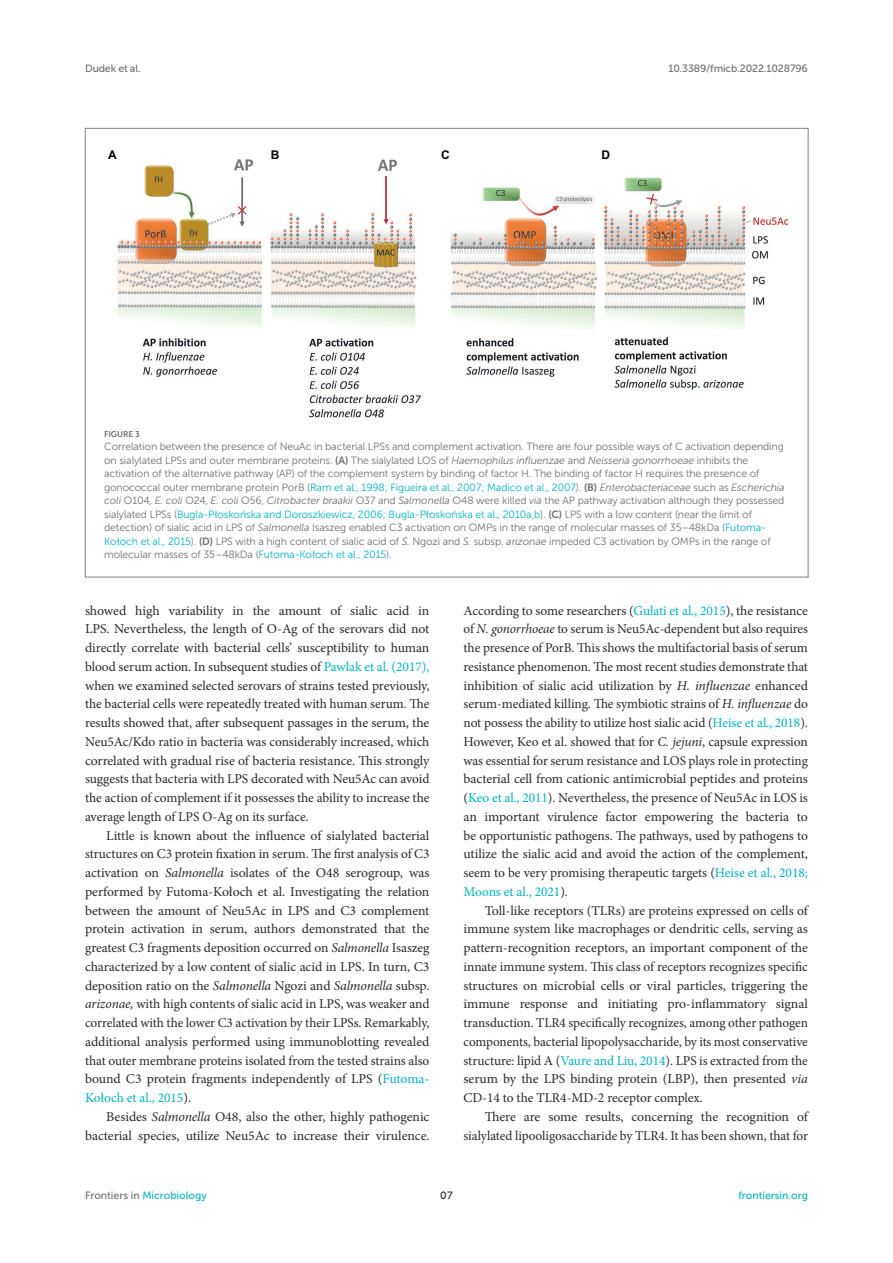
<style>
.page{position:relative;width:893px;height:1263px;background:#fff}
.page>*{position:absolute;margin:0;border:0;box-sizing:border-box;transform-origin:0 0}
.TEXT{font:13.5px/18.8px "Minion Pro";letter-spacing:-.005em;color:#292929;text-align:justify}
.t1{font:700 12px "Arial";color:#000001}
.FIG_LEG{font:10.5px/13.5px "Museo Sans 300";letter-spacing:-.01em;color:#6f6f70}
.t2{font:10.5px "Museo Sans 500";color:#00b3c3}
.t3{font:10.5px "Museo Sans 500";letter-spacing:-.015em;color:#6f6f70}
.t4{font:10.5px "Museo Sans 500";color:#231f20}
.FIG_HD{font:8.25px "Museo Sans 700";letter-spacing:-.01em;color:#6f6f70}
.s1{font-family:"Museo Sans 700"}
.s2{font-style:italic}
.s3{color:#00b3c3}
.s4{color:#6f6f70}
</style>
<div class="page">
<img style="left:117px;top:159px;width:672px;height:259px">
<p class="t3" style="left:85px;top:63px;width:57px">Dudek et al.</p>
<p class="t3" style="left:668px;top:63px;width:141px">10.3389/fmicb.2022.1028796</p>
<p class="t1" style="left:108px;top:147px;width:10px">A</p>
<p class="t1" style="left:271px;top:147px;width:10px">B</p>
<p class="t1" style="left:441px;top:147px;width:10px">C</p>
<p class="t1" style="left:601px;top:147px;width:10px">D</p>
<p class="FIG_HD" style="left:104px;top:429px;width:37px">FIGURE 3</p>
<p class="FIG_LEG" style="left:104px;top:440px;width:682px">Correlation between the presence of NeuAc in bacterial LPSs and complement activation. There are four possible ways of C activation depending on sialylated LPSs and outer membrane proteins. <span class="s1">(A)</span> The sialylated LOS of <span class="s2">Haemophilus influenzae</span> and <span class="s2">Neisseria gonorrhoeae</span> inhibits the activation of the alternative pathway (AP) of the complement system by binding of factor H. The binding of factor H requires the presence of gonococcal outer membrane protein PorB (<span class="s3">Ram et al., 1998; Figueira et al., 2007; Madico et al., 2007</span>). <span class="s1">(B)</span> <span class="s2">Enterobacteriaceae</span> such as <span class="s2">Escherichia coli</span> O104, <span class="s2">E. coli</span> O24, <span class="s2">E. coli</span> O56, <span class="s2">Citrobacter braakii</span> O37 and <span class="s2">Salmonella</span> O48 were killed <span class="s2">via</span> the AP pathway activation although they possessed sialylated LPSs (<span class="s3">Bugla-Płoskońska and Doroszkiewicz, 2006; Bugla-Płoskońska et al., 2010a,b</span>). <span class="s1">(C)</span> LPS with a low content (near the limit of detection) of sialic acid in LPS of <span class="s2">Salmonella</span> Isaszeg enabled C3 activation on OMPs in the range of molecular masses of 35–48 kDa (<span class="s3">Futoma-Kołoch et al., 2015</span>). <span class="s1">(D)</span> LPS with a high content of sialic acid of <span class="s2">S.</span> Ngozi and <span class="s2">S.</span> subsp. <span class="s2">arizonae</span> impeded C3 activation by OMPs in the range of molecular masses of 35–48 kDa (<span class="s3">Futoma-Kołoch et al., 2015</span>).</p>
<p class="TEXT" style="left:85px;top:601px;width:346px">showed high variability in the amount of sialic acid in LPS. Nevertheless, the length of O-Ag of the serovars did not directly correlate with bacterial cells’ susceptibility to human blood serum action. In subsequent studies of <span class="s3">Pawlak et al. (2017), </span>when we examined selected serovars of strains tested previously, the bacterial cells were repeatedly treated with human serum. The results showed that, after subsequent passages in the serum, the Neu5Ac/Kdo ratio in bacteria was considerably increased, which correlated with gradual rise of bacteria resistance. This strongly suggests that bacteria with LPS decorated with Neu5Ac can avoid the action of complement if it possesses the ability to increase the average length of LPS O-Ag on its surface.</p>
<p class="TEXT" style="left:85px;top:826px;width:346px;text-indent:21px">Little is known about the influence of sialylated bacterial structures on C3 protein fixation in serum. The first analysis of C3 activation on <span class="s2">Salmonella</span> isolates of the O48 serogroup, was performed by Futoma-Kołoch et al. Investigating the relation between the amount of Neu5Ac in LPS and C3 complement protein activation in serum, authors demonstrated that the greatest C3 fragments deposition occurred on <span class="s2">Salmonella</span> Isaszeg characterized by a low content of sialic acid in LPS. In turn, C3 deposition ratio on the <span class="s2">Salmonella</span> Ngozi and <span class="s2">Salmonella</span> subsp. <span class="s2">arizonae,</span> with high contents of sialic acid in LPS, was weaker and correlated with the lower C3 activation by their LPSs. Remarkably, additional analysis performed using immunoblotting revealed that outer membrane proteins isolated from the tested strains also bound C3 protein fragments independently of LPS (<span class="s3">Futoma-Kołoch et al., 2015</span>).</p>
<p class="TEXT" style="left:85px;top:1107px;width:346px;text-align:right">Besides <span class="s2">Salmonella</span> O48, also the other, highly pathogenic bacterial species, utilize Neu5Ac to increase their virulence.</p>
<p class="TEXT" style="left:463px;top:601px;width:346px">According to some researchers (<span class="s3">Gulati et al., 2015</span>), the resistance of <span class="s2">N. gonorrhoeae</span> to serum is Neu5Ac-dependent but also requires the presence of PorB. This shows the multifactorial basis of serum resistance phenomenon. The most recent studies demonstrate that inhibition of sialic acid utilization by <span class="s2">H. influenzae</span> enhanced serum-mediated killing. The symbiotic strains of <span class="s2">H. influenzae</span> do not possess the ability to utilize host sialic acid (<span class="s3">Heise et al., 2018</span>).<br>However, Keo et al. showed that for <span class="s2">C. jejuni</span>, capsule expression was essential for serum resistance and LOS plays role in protecting bacterial cell from cationic antimicrobial peptides and proteins (<span class="s3">Keo et al., 2011</span>). Nevertheless, the presence of Neu5Ac in LOS is an important virulence factor empowering the bacteria to be opportunistic pathogens. The pathways, used by pathogens to utilize the sialic acid and avoid the action of the complement, seem to be very promising therapeutic targets (<span class="s3">Heise et al., 2018; Moons et al., 2021</span>).</p>
<p class="TEXT" style="left:463px;top:901px;width:346px;text-indent:21px">Toll-like receptors (TLRs) are proteins expressed on cells of immune system like macrophages or dendritic cells, serving as pattern-recognition receptors, an important component of the innate immune system. This class of receptors recognizes specific structures on microbial cells or viral particles, triggering the immune response and initiating pro-inflammatory signal transduction. TLR4 specifically recognizes, among other pathogen components, bacterial lipopolysaccharide, by its most conservative structure: lipid A (<span class="s3">Vaure and Liu, 2014</span>). LPS is extracted from the serum by the LPS binding protein (LBP), then presented <span class="s2">via </span>CD-14 to the TLR4-MD-2 receptor complex.</p>
<p class="TEXT" style="left:463px;top:1107px;width:346px;text-align:right">There are some results, concerning the recognition of sialylated lipooligosaccharide by TLR4. It has been shown, that for</p>
<p class="t2" style="left:85px;top:1190px;width:123px"><span class="s4">Frontiers in</span> Microbiology</p>
<p class="t4" style="left:440px;top:1190px;width:14px">07</p>
<p class="t2" style="left:738px;top:1190px;width:71px">frontiersin.org</p>
</div>
